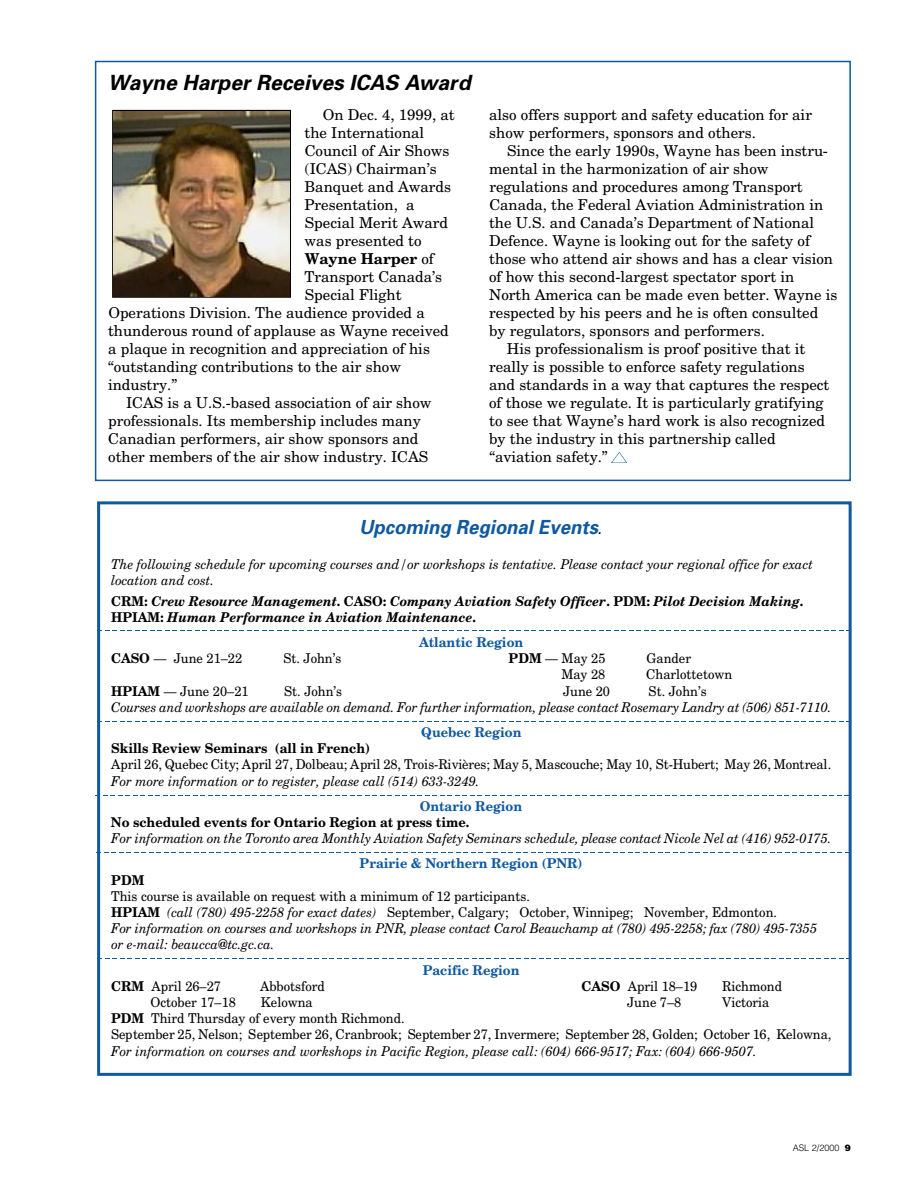
<style>
.page{position:relative;width:918px;height:1188px;background:#fff}
.page>*{position:absolute;margin:0;border:0;box-sizing:border-box;transform-origin:0 0}
.t1{font:italic 700 21px "Univers";color:#000}
.t2{font:italic 700 19.5px "Univers";color:#0f59a0;scale:.95 1}
.t3{font:15px/18px "New Century Schlbk";color:#000}
.t4{font:700 15px "New Century Schlbk";color:#000}
.t5{font:italic 13.5px/16.2px "New Century Schlbk";color:#000;scale:.95 1}
.t6{font:13.5px/16.2px "New Century Schlbk";color:#000;scale:.95 1}
.t7{font:italic 700 13.5px/16.2px "New Century Schlbk";color:#000;scale:.95 1}
.t8{font:700 13.5px "New Century Schlbk";color:#000;scale:.95 1}
.t9{font:700 13.5px "New Century Schlbk";color:#0f59a0;scale:.95 1}
.t10{font:300 9px "Helvetica";color:#000}
.s1{font-weight:400}
.s2{font-size:13.5px;color:#000}
.s3{font-style:normal}
.s4{font-weight:700}
.s5{font-weight:700;font-style:normal}
.s6{font-weight:900}
</style>
<div class="page">
<div style="left:95px;top:61px;width:756px;height:420px;border:2px solid #0f59a0"></div>
<div style="left:112px;top:110px;width:179px;height:188px;border:2px solid #000"></div>
<img style="left:114px;top:111px;width:176px;height:185px">
<img style="left:612px;top:452px;width:15px;height:11px">
<div style="left:97px;top:501px;width:755px;height:575px;border:3px solid #0f59a0"></div>
<svg style="left:98px;top:630px;width:753px;height:1px"></svg>
<svg style="left:98px;top:721px;width:753px;height:1px"></svg>
<svg style="left:96px;top:795px;width:753px;height:1px"></svg>
<svg style="left:97px;top:852px;width:753px;height:1px"></svg>
<svg style="left:98px;top:958px;width:753px;height:1px"></svg>
<h1 class="t1" style="left:108px;top:75px;width:364px">Wayne Harper Receives ICAS Award</h1>
<p class="t3" style="left:323px;top:107px;width:133px">On Dec. 4, 1999, at</p>
<p class="t3" style="left:305px;top:125px;width:121px">the International</p>
<p class="t3" style="left:305px;top:143px;width:146px">Council of Air Shows</p>
<p class="t3" style="left:305px;top:161px;width:133px">(ICAS) Chairman’s</p>
<p class="t3" style="left:305px;top:179px;width:148px">Banquet and Awards</p>
<p class="t3" style="left:305px;top:197px;width:112px">Presentation, a</p>
<p class="t3" style="left:305px;top:215px;width:145px">Special Merit Award</p>
<p class="t3" style="left:305px;top:233px;width:118px">was presented to</p>
<p class="t4" style="left:305px;top:253px;width:131px">Wayne Harper <span class="s1">of</span></p>
<p class="t3" style="left:305px;top:269px;width:139px">Transport Canada’s</p>
<p class="t3" style="left:305px;top:287px;width:98px">Special Flight</p>
<p class="t3" style="left:108px;top:305px;width:318px">Operations Division. The audience provided a</p>
<p class="t3" style="left:108px;top:323px;width:342px">thunderous round of applause as Wayne received</p>
<p class="t3" style="left:108px;top:341px;width:323px">a plaque in recognition and appreciation of his</p>
<p class="t3" style="left:108px;top:359px;width:295px">“outstanding contributions to the air show</p>
<p class="t3" style="left:108px;top:377px;width:71px">industry.”</p>
<p class="t3" style="left:126px;top:395px;width:307px">ICAS is a U.S.-based association of air show</p>
<p class="t3" style="left:108px;top:413px;width:314px">professionals. Its membership includes many</p>
<p class="t3" style="left:108px;top:431px;width:312px">Canadian performers, air show sponsors and</p>
<p class="t3" style="left:108px;top:449px;width:322px">other members of the air show industry. ICAS</p>
<p class="t3" style="left:489px;top:107px;width:324px">also offers support and safety education for air show performers, sponsors and others.</p>
<p class="t3" style="left:507px;top:143px;width:322px">Since the early 1990s, Wayne has been instru-</p>
<p class="t3" style="left:489px;top:161px;width:281px">mental in the harmonization of air show</p>
<p class="t3" style="left:489px;top:179px;width:315px">regulations and procedures among Transport</p>
<p class="t3" style="left:489px;top:197px;width:335px">Canada, the Federal Aviation Administration in</p>
<p class="t3" style="left:489px;top:215px;width:327px">the U.S. and Canada’s Department of National</p>
<p class="t3" style="left:489px;top:233px;width:322px">Defence. Wayne is looking out for the safety of</p>
<p class="t3" style="left:489px;top:251px;width:345px">those who attend air shows and has a clear vision</p>
<p class="t3" style="left:489px;top:269px;width:307px">of how this second-largest spectator sport in</p>
<p class="t3" style="left:489px;top:287px;width:350px">North America can be made even better. Wayne is</p>
<p class="t3" style="left:489px;top:305px;width:331px">respected by his peers and he is often consulted</p>
<p class="t3" style="left:489px;top:323px;width:277px">by regulators, sponsors and performers.</p>
<p class="t3" style="left:507px;top:341px;width:300px">His professionalism is proof positive that it</p>
<p class="t3" style="left:489px;top:359px;width:317px">really is possible to enforce safety regulations</p>
<p class="t3" style="left:489px;top:377px;width:342px">and standards in a way that captures the respect</p>
<p class="t3" style="left:489px;top:395px;width:336px">of those we regulate. It is particularly gratifying</p>
<p class="t3" style="left:489px;top:413px;width:337px">to see that Wayne’s hard work is also recognized</p>
<p class="t3" style="left:489px;top:431px;width:288px">by the industry in this partnership called</p>
<p class="t3" style="left:489px;top:449px;width:120px">“aviation safety.”</p>
<h2 class="t2" style="left:359px;top:520px;width:257px">Upcoming Regional Events<span class="s2">.</span></h2>
<p class="t5" style="left:111px;top:557px;width:740px">The following schedule for upcoming courses and/or workshops is tentative. Please contact your regional office for exact location and cost.</p>
<p class="t7" style="left:111px;top:594px;width:730px"><span class="s3">CRM:</span> Crew Resource Management<span class="s3">. CASO:</span> Company Aviation Safety Officer<span class="s3">. PDM:</span> Pilot Decision Making<span class="s3">.<br>HPIAM:</span> Human Performance in Aviation Maintenance<span class="s3">.</span></p>
<p class="t9" style="left:419px;top:637px;width:111px">Atlantic Region</p>
<p class="t6" style="left:111px;top:651px;width:140px"><span class="s4">CASO</span> — June 21–22</p>
<p class="t6" style="left:283px;top:651px;width:63px">St. John’s</p>
<p class="t6" style="left:509px;top:651px;width:104px"><span class="s4">PDM</span> — May 25</p>
<p class="t6" style="left:647px;top:651px;width:48px">Gander</p>
<p class="t6" style="left:561px;top:667px;width:48px">May 28</p>
<p class="t6" style="left:646px;top:667px;width:92px">Charlottetown</p>
<p class="t6" style="left:111px;top:684px;width:146px"><span class="s4">HPIAM</span> — June 20–21</p>
<p class="t6" style="left:284px;top:684px;width:63px">St. John’s</p>
<p class="t6" style="left:563px;top:684px;width:51px">June 20</p>
<p class="t6" style="left:649px;top:684px;width:63px">St. John’s</p>
<p class="t5" style="left:111px;top:700px;width:760px">Courses and workshops are available on demand. For further information, please contact Rosemary Landry at (506) 851-7110.</p>
<p class="t9" style="left:421px;top:727px;width:107px">Quebec Region</p>
<p class="t8" style="left:111px;top:743px;width:274px">Skills Review Seminars (all in French)</p>
<p class="t6" style="left:111px;top:757px;width:760px">April 26, Quebec City; April 27, Dolbeau; April 28, Trois-Rivières; May 5, Mascouche; May 10, St-Hubert; May 26, Montreal.</p>
<p class="t5" style="left:111px;top:774px;width:389px">For more information or to register, please call (514) 633-3249.</p>
<p class="t9" style="left:420px;top:801px;width:109px">Ontario Region</p>
<p class="t8" style="left:111px;top:817px;width:379px">No scheduled events for Ontario Region at press time.</p>
<p class="t5" style="left:111px;top:831px;width:759px">For information on the Toronto area Monthly Aviation Safety Seminars schedule, please contact Nicole Nel at (416) 952-0175.</p>
<p class="t9" style="left:360px;top:858px;width:236px">Prairie &amp; Northern Region (PNR)</p>
<p class="t8" style="left:111px;top:875px;width:36px">PDM</p>
<p class="t5" style="left:111px;top:889px;width:745px"><span class="s3">This course is available on request with a minimum of 12 participants.<br></span><span class="s5">HPIAM</span> (call (780) 495-2258 for exact dates) <span class="s3">September, Calgary; October, Winnipeg; November, Edmonton.<br></span>For information on courses and workshops in PNR, please contact Carol Beauchamp at (780) 495-2258; fax (780) 495-7355 or e-mail: beaucca@tc.gc.ca.</p>
<p class="t9" style="left:423px;top:965px;width:103px">Pacific Region</p>
<p class="t6" style="left:111px;top:979px;width:117px"><span class="s4">CRM</span> April 26–27</p>
<p class="t6" style="left:260px;top:979px;width:69px">Abbotsford</p>
<p class="t6" style="left:582px;top:979px;width:123px"><span class="s4">CASO</span> April 18–19</p>
<p class="t6" style="left:722px;top:979px;width:64px">Richmond</p>
<p class="t6" style="left:150px;top:995px;width:92px">October 17–18</p>
<p class="t6" style="left:261px;top:995px;width:56px">Kelowna</p>
<p class="t6" style="left:627px;top:995px;width:59px">June 7–8</p>
<p class="t6" style="left:722px;top:995px;width:51px">Victoria</p>
<p class="t6" style="left:111px;top:1011px;width:760px"><span class="s4">PDM</span> Third Thursday of every month Richmond.<br>September 25, Nelson; September 26, Cranbrook; September 27, Invermere; September 28, Golden; October 16, Kelowna,</p>
<p class="t5" style="left:111px;top:1044px;width:681px">For information on courses and workshops in Pacific Region, please call: (604) 666-9517; Fax: (604) 666-9507.</p>
<p class="t10" style="left:793px;top:1144px;width:59px">ASL 2/2000 <span class="s6">9</span></p>
</div>
